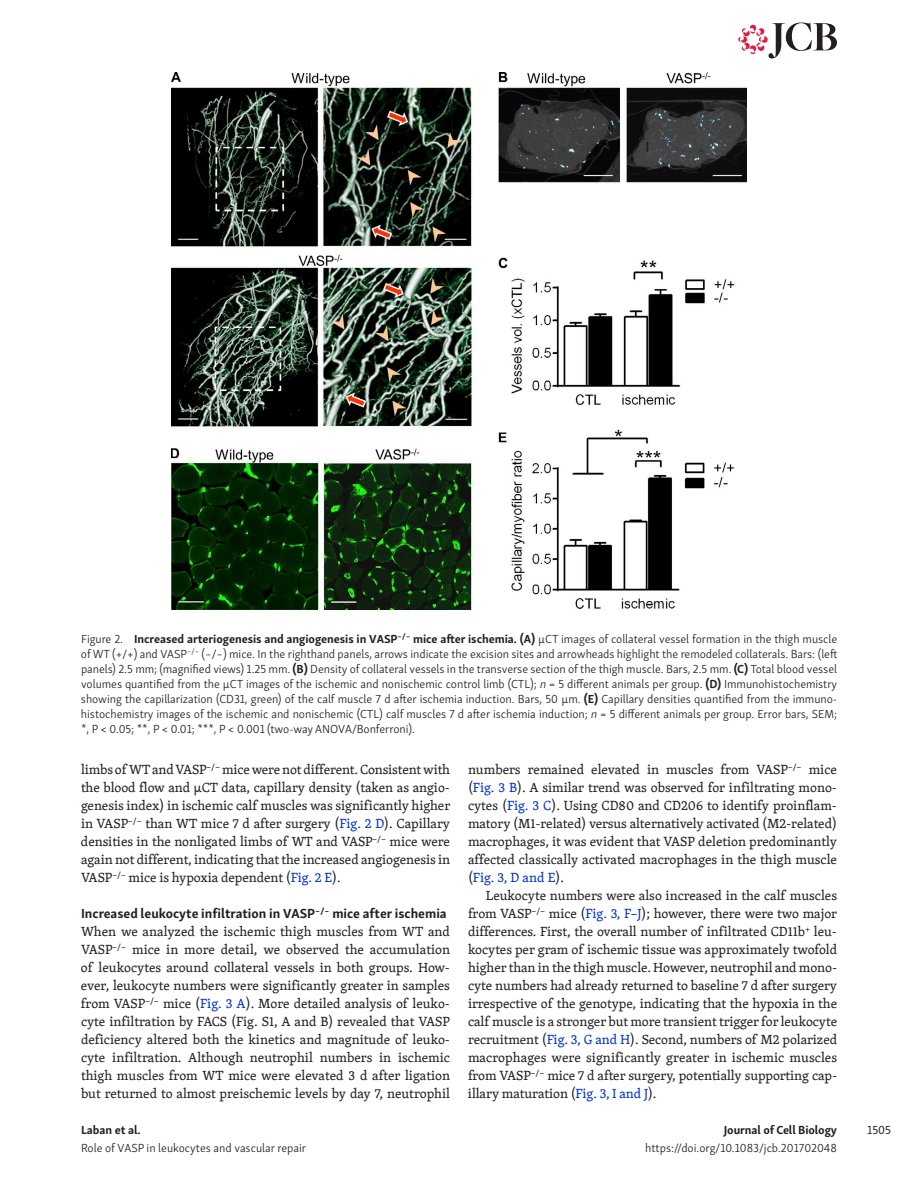
<style>
.page{position:relative;width:918px;height:1188px;background:#fff}
.page>*{position:absolute;margin:0;border:0;box-sizing:border-box;transform-origin:0 0}
.t1{font:13.5px/18px "Skolar PE";letter-spacing:-.005em;color:#231f20;text-align:justify}
.t2{font:700 13.5px "Skolar Sans PE";color:#231f20}
.t3{font:300 12px/15px "Skolar Sans PE";color:#231f20;text-align:justify}
.t4{font:700 12px "Skolar Sans PE";letter-spacing:-.005em;color:#231f20}
.t5{font:12px "Skolar Sans PE";color:#231f20}
.s1{font-weight:700}
.s2{font-style:italic}
.s3{color:#0034c9}
</style>
<div class="page">
<svg style="left:738px;top:23px;width:99px;height:35px"></svg>
<img style="left:171px;top:72px;width:576px;height:538px">
<p class="t3" style="left:81px;top:630px;width:758px">Figure 2. <span class="s1">Increased arteriogenesis and angiogenesis in VASP</span><sup>−/−</sup> <span class="s1">mice after ischemia. (A)</span> µCT images of collateral vessel formation in the thigh muscle of WT (+/+) and VASP<sup>−/−</sup> (−/−) mice. In the righthand panels, arrows indicate the excision sites and arrowheads highlight the remodeled collaterals. Bars: (left panels) 2.5 mm; (magnified views) 1.25 mm. <span class="s1">(B)</span> Density of collateral vessels in the transverse section of the thigh muscle. Bars, 2.5 mm. <span class="s1">(C)</span> Total blood vessel volumes quantified from the µCT images of the ischemic and nonischemic control limb (CTL); <span class="s2">n</span> = 5 different animals per group. <span class="s1">(D)</span> Immunohistochemistry showing the capillarization (CD31, green) of the calf muscle 7 d after ischemia induction. Bars, 50 µm. <span class="s1">(E)</span> Capillary densities quantified from the immuno&shy;histochemistry images of the ischemic and nonischemic (CTL) calf muscles 7 d after ischemia induction; <span class="s2">n</span> = 5 different animals per group. Error bars, SEM; *, P &lt; 0.05; **, P &lt; 0.01; ***, P &lt; 0.001 (two-way ANOVA/Bonferroni).</p>
<p class="t1" style="left:81px;top:760px;width:371px">limbs of WT and VASP<sup>−/−</sup> mice were not different. Consistent with the blood flow and µCT data, capillary density (taken as angio&shy;genesis index) in ischemic calf muscles was significantly higher in VASP<sup>−/−</sup> than WT mice 7 d after surgery (<span class="s3">Fig. 2 D</span>). Capillary densities in the nonligated limbs of WT and VASP<sup>−/−</sup> mice were again not different, indicating that the increased angiogenesis in VASP<sup>−/−</sup> mice is hypoxia dependent (<span class="s3">Fig. 2 E</span>).</p>
<p class="t2" style="left:81px;top:902px;width:367px">Increased leukocyte infiltration in VASP<sup>−/−</sup> mice after ischemia</p>
<p class="t1" style="left:81px;top:922px;width:371px">When we analyzed the ischemic thigh muscles from WT and VASP<sup>−/−</sup> mice in more detail, we observed the accumulation of leukocytes around collateral vessels in both groups. How&shy;ever, leukocyte numbers were significantly greater in samples from VASP<sup>−/−</sup> mice (<span class="s3">Fig. 3 A</span>). More detailed analysis of leuko&shy;cyte infiltration by FACS (Fig. S1, A and B) revealed that VASP deficiency altered both the kinetics and magnitude of leuko&shy;cyte infiltration. Although neutrophil numbers in ischemic thigh muscles from WT mice were elevated 3 d after ligation but returned to almost preischemic levels by day 7, neutrophil</p>
<p class="t4" style="left:81px;top:1120px;width:61px">Laban et al.</p>
<p class="t3" style="left:81px;top:1140px;width:227px">Role of VASP in leukocytes and vascular repair</p>
<p class="t1" style="left:468px;top:760px;width:371px">numbers remained elevated in muscles from VASP<sup>−/−</sup> mice (<span class="s3">Fig. 3 B</span>). A similar trend was observed for infiltrating mono&shy;cytes (<span class="s3">Fig. 3 C</span>). Using CD80 and CD206 to identify proinflam&shy;matory (M1-related) versus alternatively activated (M2-related) macrophages, it was evident that VASP deletion predominantly affected classically activated macrophages in the thigh muscle (<span class="s3">Fig. 3, D and E</span>).</p>
<p class="t1" style="left:468px;top:886px;width:371px;text-indent:18px">Leukocyte numbers were also increased in the calf muscles from VASP<sup>−/−</sup> mice (<span class="s3">Fig. 3, F–J</span>); however, there were two major differences. First, the overall number of infiltrated CD11b<sup>+</sup> leu&shy;kocytes per gram of ischemic tissue was approximately twofold higher than in the thigh muscle. However, neutrophil and mono&shy;cyte numbers had already returned to baseline 7 d after surgery irrespective of the genotype, indicating that the hypoxia in the calf muscle is a stronger but more transient trigger for leukocyte recruitment (<span class="s3">Fig. 3, G and H</span>). Second, numbers of M2 polarized macrophages were significantly greater in ischemic muscles from VASP<sup>−/−</sup> mice 7 d after surgery, potentially supporting cap&shy;illary maturation (<span class="s3">Fig. 3, I and J</span>).</p>
<p class="t4" style="left:724px;top:1120px;width:115px">Journal of Cell Biology</p>
<p class="t3" style="left:645px;top:1140px;width:193px">https://doi.org/10.1083/jcb.201702048</p>
<p class="t5" style="left:867px;top:1121px;width:25px">1505</p>
</div>
